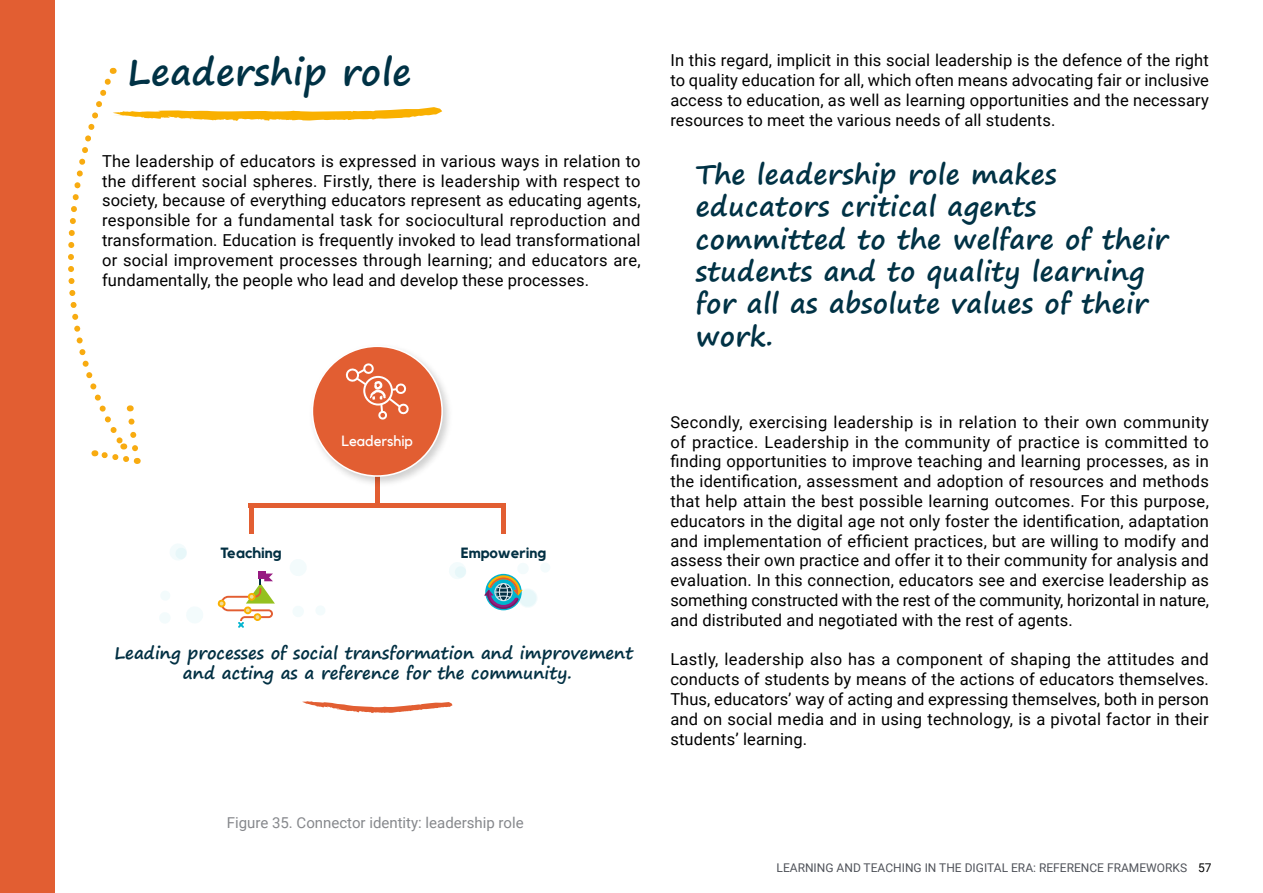
<style>
.page{position:relative;width:1263px;height:893px;background:#fff}
.page>*{position:absolute;margin:0;border:0;box-sizing:border-box;transform-origin:0 0}
.t1{font:700 36px "Segoe Print";letter-spacing:.01em;color:#003245}
.t2{font:700 27px/32.4px "Segoe Print";letter-spacing:.01em;color:#003245}
.t3{font:700 16.95px/20.2px "Segoe Print";color:#023043;text-align:center}
.t4{font:16.5px/19.8px "Roboto";letter-spacing:.005em;color:#000;text-align:justify}
.t5{font:15px "Roboto";color:#86888c}
.t6{font:700 14.85px "Kollektif";color:#023043}
.t7{font:14.85px "Kollektif";color:#fff}
.t8{font:12px "Roboto";color:#50535a}
.s1{color:#000}
</style>
<div class="page">
<div style="left:0;top:0;width:54px;height:893px;background:#e25e32"></div>
<div style="left:375px;top:406px;width:5px;height:100px;background:#e25e32"></div>
<div style="left:501px;top:506px;width:5px;height:27px;background:#e25e32"></div>
<hr style="left:249px;top:504px;width:4px;height:29px;background:#e25e32">
<hr style="left:249px;top:504px;width:257px;height:4px;background:#e25e32">
<svg style="left:186px;top:607px;width:17px;height:16px"></svg>
<svg style="left:160px;top:613px;width:10px;height:10px"></svg>
<svg style="left:161px;top:591px;width:9px;height:9px"></svg>
<svg style="left:170px;top:544px;width:17px;height:16px"></svg>
<svg style="left:449px;top:562px;width:17px;height:17px"></svg>
<svg style="left:290px;top:559px;width:16px;height:17px"></svg>
<svg style="left:293px;top:606px;width:11px;height:11px"></svg>
<svg style="left:316px;top:606px;width:9px;height:9px"></svg>
<img style="left:336px;top:386px;width:113px;height:98px">
<svg style="left:312px;top:346px;width:130px;height:130px"></svg>
<svg style="left:484px;top:563px;width:66px;height:46px"></svg>
<div style="left:258px;top:571px;width:8px;height:7px;background:#971b81"></div>
<svg style="left:218px;top:573px;width:57px;height:55px"></svg>
<svg style="left:302px;top:701px;width:150px;height:12px"></svg>
<svg style="left:54px;top:68px;width:388px;height:398px"></svg>
<h1 class="t1" style="left:128px;top:39px;width:285px">Leadership role</h1>
<p class="t4" style="left:102px;top:150px;width:540px">The leadership of educators is expressed in various ways in relation to the different social spheres. Firstly, there is leadership with respect to society, because of everything educators represent as educating agents, responsible for a fundamental task for sociocultural reproduction and transformation. Education is frequently invoked to lead transformational or social improvement processes through learning; and educators are, fundamentally, the people who lead and develop these processes.</p>
<p class="t7" style="left:342px;top:432px;width:73px">Leadership</p>
<p class="t6" style="left:221px;top:544px;width:62px">Teaching</p>
<p class="t6" style="left:461px;top:544px;width:87px">Empowering</p>
<p class="t3" style="left:114px;top:642px;width:520px">Leading processes of social transformation and improvement and acting as a reference for the community.</p>
<p class="t5" style="left:227px;top:812px;width:298px">Figure 35. Connector identity: leadership role</p>
<p class="t4" style="left:670px;top:50px;width:540px">In this regard, implicit in this social leadership is the defence of the right to quality education for all, which often means advocating fair or inclusive access to education, as well as learning opportunities and the necessary resources to meet the various needs of all students.</p>
<h2 class="t2" style="left:696px;top:157px;width:474px">The leadership role makes educators critical agents committed to the welfare of their students and to quality learning for all as absolute values of their work.</h2>
<p class="t4" style="left:670px;top:411px;width:540px">Secondly, exercising leadership is in relation to their own community of practice. Leadership in the community of practice is committed to finding opportunities to improve teaching and learning processes, as in the identification, assessment and adoption of resources and methods that help attain the best possible learning outcomes. For this purpose, educators in the digital age not only foster the identification, adaptation and implementation of efficient practices, but are willing to modify and assess their own practice and offer it to their community for analysis and evaluation. In this connection, educators see and exercise leadership as something constructed with the rest of the community, horizontal in nature, and distributed and negotiated with the rest of agents.</p>
<p class="t4" style="left:670px;top:649px;width:540px">Lastly, leadership also has a component of shaping the attitudes and conducts of students by means of the actions of educators themselves.<br>Thus, educators’ way of acting and expressing themselves, both in person and on social media and in using technology, is a pivotal factor in their students’ learning.</p>
<p class="t8" style="left:777px;top:859px;width:436px">LEARNING AND TEACHING IN THE DIGITAL ERA: REFERENCE FRAMEWORKS <span class="s1">57</span></p>
</div>
